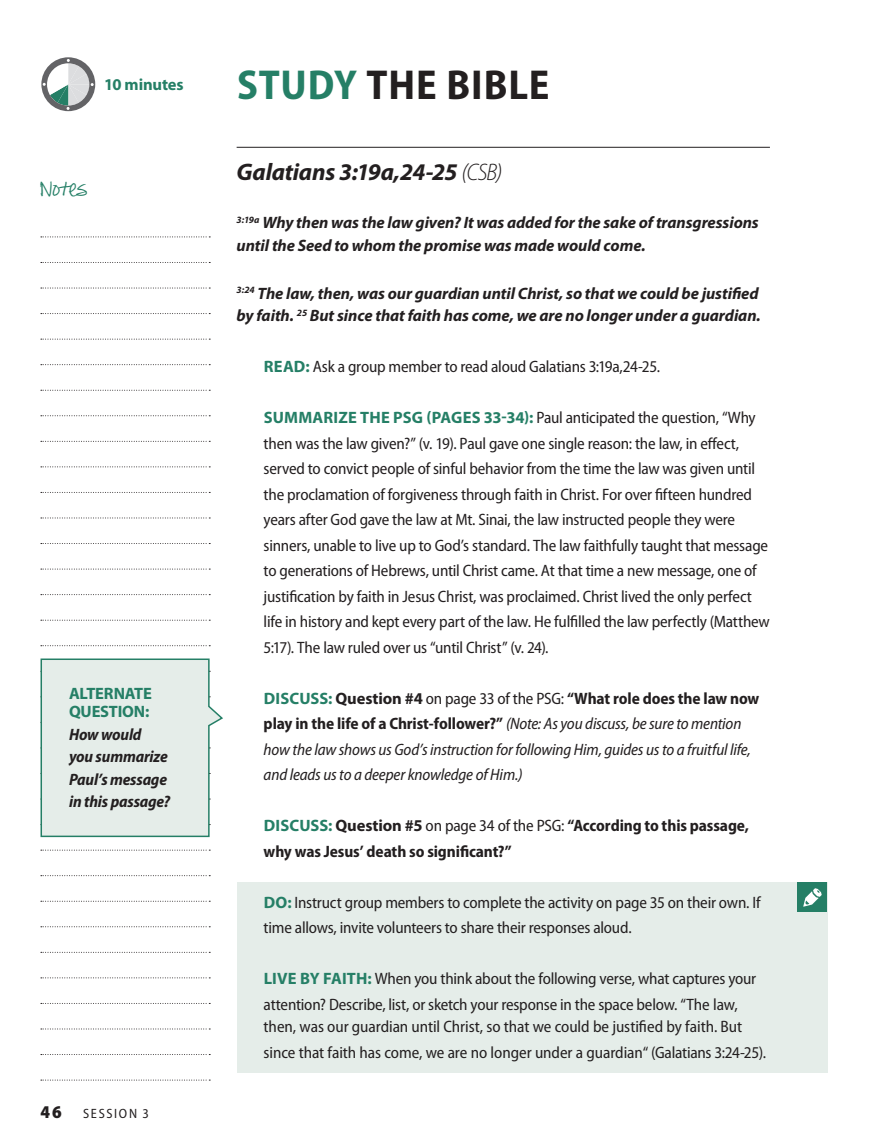
<style>
.page{position:relative;width:878px;height:1148px;background:#fff}
.page>*{position:absolute;margin:0;border:0;box-sizing:border-box;transform-origin:0 0}
.t1{font:700 semi-condensed 42px "Myriad Pro";letter-spacing:.02em;color:#231f20}
.t2{font:italic 700 24px "Myriad Pro";letter-spacing:-.01em;color:#231f20}
.t3{font:900 semi-condensed 18px "Myriad Pro";color:#231f20}
.t4{font:semi-condensed 16.5px/25.5px "Myriad Pro";letter-spacing:-.015em;color:#231f20}
.t5{font:italic 700 16.5px/22.5px "Myriad Pro";letter-spacing:-.005em;color:#231f20}
.t6{font:italic semi-condensed 16.5px/25.5px "Myriad Pro";letter-spacing:-.015em;color:#231f20}
.t7{font:700 semi-condensed 16.5px/25.5px "Myriad Pro";letter-spacing:-.01em;color:#231f20}
.t8{font:italic 700 semi-condensed 16.5px/22.5px "Myriad Pro";letter-spacing:-.01em;color:#231f20}
.t9{font:700 16.5px/18px "Myriad Pro";letter-spacing:-.01em;color:#257f66}
.t10{font:15px "Pea Alesa";letter-spacing:-.03em;color:#257f66}
.t11{font:semi-condensed 13.5px "Myriad Pro";letter-spacing:.13em;color:#231f20}
.s1{color:#257f66}
.s2{font-weight:300;font-stretch:semi-condensed}
.s3{font-weight:700;font-stretch:normal;color:#257f66}
.s4{font-weight:700;font-style:normal;font-stretch:normal;color:#257f66}
.s5{font-weight:700;font-style:normal;font-stretch:normal}
.s6{font-style:normal}
.s7{font-weight:700;font-style:normal}
.s8{font-stretch:normal;color:#257f66}
.s9{font-stretch:normal}
.s10{font-weight:400}
</style>
<div class="page">
<svg style="left:41px;top:236px;width:169px;height:1px"></svg>
<svg style="left:41px;top:262px;width:169px;height:1px"></svg>
<svg style="left:41px;top:288px;width:169px;height:1px"></svg>
<svg style="left:41px;top:313px;width:169px;height:1px"></svg>
<svg style="left:41px;top:339px;width:169px;height:1px"></svg>
<svg style="left:41px;top:364px;width:169px;height:1px"></svg>
<svg style="left:41px;top:390px;width:169px;height:1px"></svg>
<svg style="left:41px;top:415px;width:169px;height:1px"></svg>
<svg style="left:41px;top:441px;width:169px;height:1px"></svg>
<svg style="left:41px;top:466px;width:169px;height:1px"></svg>
<svg style="left:41px;top:492px;width:169px;height:1px"></svg>
<svg style="left:41px;top:517px;width:169px;height:1px"></svg>
<svg style="left:41px;top:543px;width:169px;height:1px"></svg>
<svg style="left:41px;top:568px;width:169px;height:1px"></svg>
<svg style="left:41px;top:594px;width:169px;height:1px"></svg>
<svg style="left:41px;top:620px;width:169px;height:1px"></svg>
<svg style="left:41px;top:645px;width:169px;height:1px"></svg>
<svg style="left:41px;top:849px;width:169px;height:1px"></svg>
<svg style="left:41px;top:875px;width:169px;height:1px"></svg>
<svg style="left:41px;top:900px;width:169px;height:1px"></svg>
<svg style="left:41px;top:926px;width:169px;height:1px"></svg>
<svg style="left:41px;top:952px;width:169px;height:1px"></svg>
<svg style="left:41px;top:977px;width:169px;height:1px"></svg>
<svg style="left:41px;top:1003px;width:169px;height:1px"></svg>
<svg style="left:41px;top:1028px;width:169px;height:1px"></svg>
<svg style="left:41px;top:1054px;width:169px;height:1px"></svg>
<svg style="left:41px;top:1079px;width:169px;height:1px"></svg>
<div style="left:237px;top:882px;width:590px;height:190px;background:#e5ede9"></div>
<div style="left:796px;top:882px;width:30px;height:30px;background:#257f66"></div>
<svg style="left:803px;top:888px;width:18px;height:18px"></svg>
<hr style="left:237px;top:147px;width:532px;height:1px;background:#231f20">
<svg style="left:40px;top:658px;width:183px;height:180px"></svg>
<svg style="left:41px;top:57px;width:54px;height:54px"></svg>
<p class="t9" style="left:104px;top:75px;width:81px">10 minutes</p>
<h1 class="t1" style="left:237px;top:58px;width:314px"><span class="s1">STUDY</span> THE BIBLE</h1>
<p class="t10" style="left:40px;top:187px;width:48px">Notes</p>
<p class="t9" style="left:69px;top:684px;width:84px">ALTERNATE<br>QUESTION:</p>
<p class="t8" style="left:69px;top:722px;width:103px">How would<br>you summarize<br>Paul’s message in this passage?</p>
<p class="t3" style="left:40px;top:1100px;width:23px">46</p>
<p class="t11" style="left:83px;top:1105px;width:67px">Sess ion 3</p>
<h2 class="t2" style="left:237px;top:156px;width:267px">Galatians 3:19a,24-25 <span class="s2">(CSB)</span></h2>
<p class="t5" style="left:236px;top:211px;width:523px"><sup>3:19a</sup> Why then was the law given? It was added for the sake of transgressions until the Seed to whom the promise was made would come.</p>
<p class="t5" style="left:237px;top:281px;width:526px"><sup>3:24</sup> The law, then, was our guardian until Christ, so that we could be justified by faith. <sup>25</sup> But since that faith has come, we are no longer under a guardian.</p>
<p class="t4" style="left:264px;top:354px;width:398px"><span class="s3">READ:</span> Ask a group member to read aloud Galatians 3:19a,24-25.</p>
<p class="t4" style="left:263px;top:405px;width:507px"><span class="s3">SUMMARIZE THE PSG (PAGES 33-34):</span> Paul anticipated the question, “Why then was the law given?” (v. 19). Paul gave one single reason: the law, in effect, served to convict people of sinful behavior from the time the law was given until the proclamation of forgiveness through faith in Christ. For over fifteen hundred years after God gave the law at Mt. Sinai, the law instructed people they were sinners, unable to live up to God’s standard. The law faithfully taught that message to generations of Hebrews, until Christ came. At that time a new message, one of justification by faith in Jesus Christ, was proclaimed. Christ lived the only perfect life in history and kept every part of the law. He fulfilled the law perfectly (Matthew 5:17). The law ruled over us “until Christ” (v. 24).</p>
<p class="t6" style="left:263px;top:685px;width:497px"><span class="s4">DISCUSS:</span> <span class="s5">Question #4</span> <span class="s6">on page 33 of the PSG:</span> <span class="s7">“What role does the law now play in the life of a Christ-follower?”</span> (Note: As you discuss, be sure to mention how the law shows us God’s instruction for following Him, guides us to a fruitful life, and leads us to a deeper knowledge of Him.)</p>
<p class="t7" style="left:263px;top:812px;width:487px"><span class="s8">DISCUSS:</span> <span class="s9">Question #5</span> <span class="s10">on page 34 of the PSG:</span> “According to this passage, why was Jesus’ death so significant?”</p>
<p class="t4" style="left:263px;top:889px;width:498px"><span class="s3">DO:</span> Instruct group members to complete the activity on page 35 on their own. If time allows, invite volunteers to share their responses aloud.</p>
<p class="t4" style="left:263px;top:965px;width:494px"><span class="s3">LIVE BY FAITH:</span> When you think about the following verse, what captures your attention? Describe, list, or sketch your response in the space below. “The law,</p>
<p class="t4" style="left:263px;top:1013px;width:504px">then, was our guardian until Christ, so that we could be justified by faith. But since that faith has come, we are no longer under a guardian“ (Galatians 3:24-25).</p>
</div>
